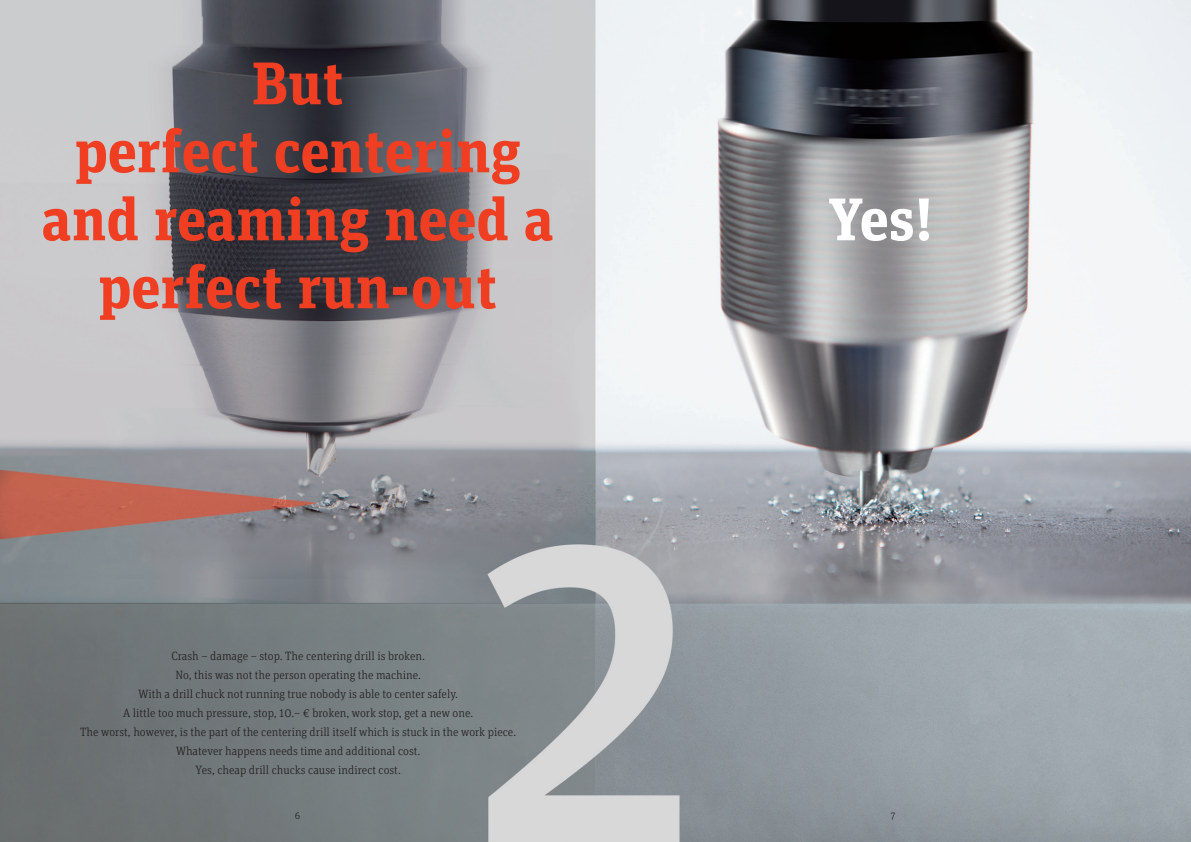
<style>
.page{position:relative;width:1191px;height:842px;background:#fff}
.page>*{position:absolute;margin:0;border:0;box-sizing:border-box;transform-origin:0 0}
.t1{font:700 60px/68px "Unit Slab Pro";color:#ef3e22;text-align:center}
.t2{font:700 60px "Unit Slab Pro";color:#fff}
.t3{font:300 12px/19px "Unit Slab OT";color:#231f20;text-align:center}
.t4{font:300 10px "Unit Slab OT";color:#231f20}
</style>
<div class="page">
<img style="left:0;top:0;width:1191px;height:842px">
<h1 class="t1" style="left:41px;top:46px;width:514px">But<br>perfect centering and reaming need a perfect run-out</h1>
<p class="t3" style="left:80px;top:646px;width:437px">Crash – damage – stop. The centering drill is broken.<br>No, this was not the person operating the machine.<br>With a drill chuck not running true nobody is able to center safely.<br>A little too much pressure, stop, 10.– € broken, work stop, get a new one.<br>The worst, however, is the part of the centering drill itself which is stuck in the work piece.<br>Whatever happens needs time and additional cost.<br>Yes, cheap drill chucks cause indirect cost.</p>
<h1 class="t2" style="left:828px;top:175px;width:106px">Yes!</h1>
<p class="t4" style="left:295px;top:809px;width:7px">6</p>
<p class="t4" style="left:891px;top:809px;width:6px">7</p>
</div>
